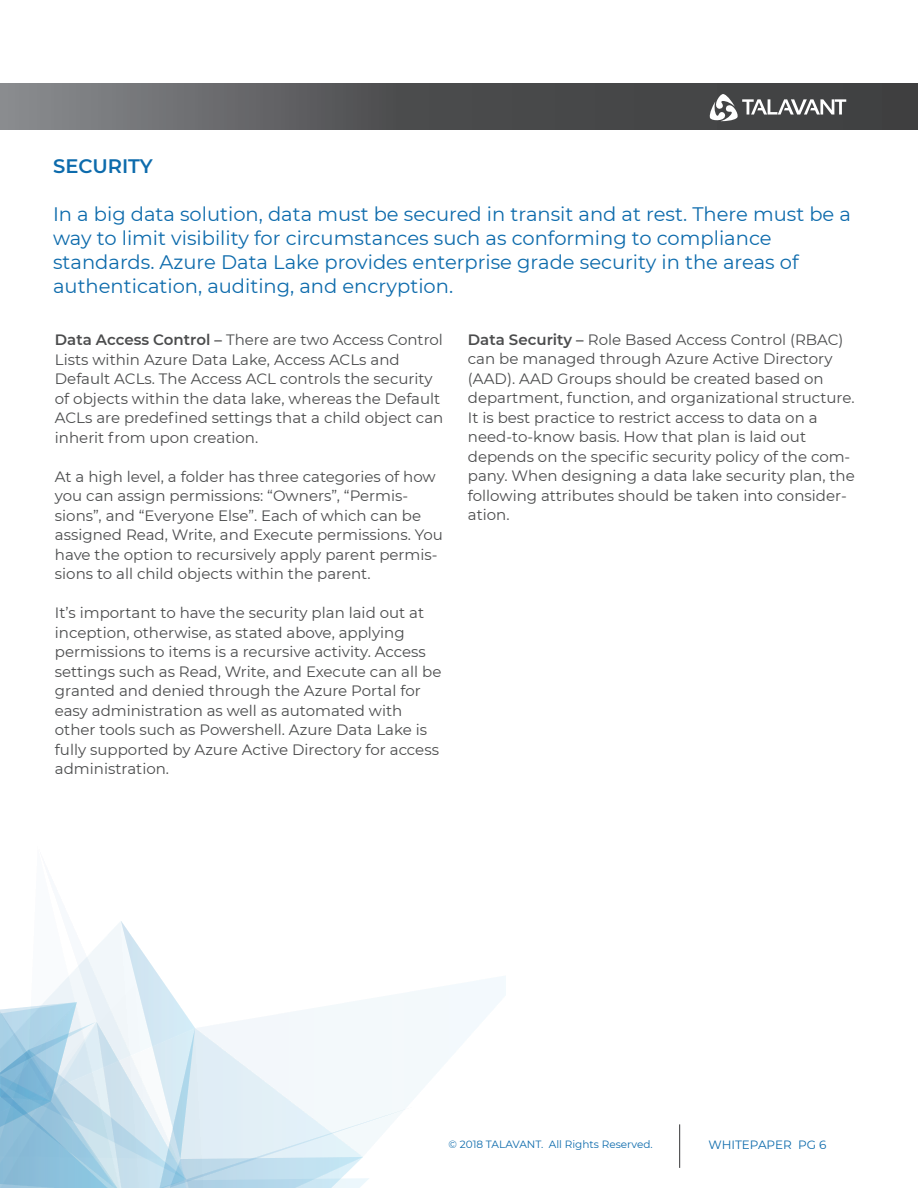
<style>
.page{position:relative;width:918px;height:1188px;background:#fff}
.page>*{position:absolute;margin:0;border:0;box-sizing:border-box;transform-origin:0 0}
.t1{font:19.5px/24px "Montserrat";color:#0d6bac}
.t2{font:600 19.5px "Montserrat";color:#0d6bac}
.t3{font:15px/19.5px "Montserrat";color:#4b4c4d}
.t4{font:12px "Montserrat";color:#0d6bac}
.t5{font:10.5px "Montserrat";color:#0d6bac}
.s1{font-weight:600}
</style>
<div class="page">
<svg style="left:0;top:83px;width:918px;height:47px;background:#58595b"></svg>
<svg style="left:708px;top:94px;width:138px;height:27px"></svg>
<hr style="left:679px;top:1124px;width:1px;height:44px;background:#4b4c4d">
<svg style="left:422px;top:976px;width:84px;height:113px"></svg>
<svg style="left:0;top:921px;width:422px;height:267px"></svg>
<h1 class="t2" style="left:53px;top:153px;width:101px">SECURITY</h1>
<p class="t1" style="left:53px;top:202px;width:799px">In a big data solution, data must be secured in transit and at rest. There must be a way to limit visibility for circumstances such as conforming to compliance standards. Azure Data Lake provides enterprise grade security in the areas of authentication, auditing, and encryption.</p>
<p class="t3" style="left:468px;top:329px;width:388px"><span class="s1">Data Security –</span> Role Based Access Control (RBAC) can be managed through Azure Active Directory (AAD). AAD Groups should be created based on department, function, and organizational structure.<br>It is best practice to restrict access to data on a need-to-know basis. How that plan is laid out depends on the specific security policy of the com&shy;pany. When designing a data lake security plan, the following attributes should be taken into consider&shy;ation.</p>
<p class="t3" style="left:55px;top:329px;width:390px"><span class="s1">Data Access Control –</span> There are two Access Control Lists within Azure Data Lake, Access ACLs and Default ACLs. The Access ACL controls the security of objects within the data lake, whereas the Default ACLs are predefined settings that a child object can inherit from upon creation.</p>
<p class="t3" style="left:55px;top:466px;width:390px">At a high level, a folder has three categories of how you can assign permissions: “Owners”, “Permis&shy;sions”, and “Everyone Else”. Each of which can be assigned Read, Write, and Execute permissions. You have the option to recursively apply parent permis&shy;sions to all child objects within the parent.</p>
<p class="t3" style="left:55px;top:602px;width:388px">It’s important to have the security plan laid out at inception, otherwise, as stated above, applying permissions to items is a recursive activity. Access settings such as Read, Write, and Execute can all be granted and denied through the Azure Portal for easy administration as well as automated with other tools such as Powershell. Azure Data Lake is fully supported by Azure Active Directory for access administration.</p>
<p class="t5" style="left:449px;top:1137px;width:206px">© 2018 TALAVANT. All Rights Reserved.</p>
<p class="t4" style="left:709px;top:1136px;width:119px">WHITEPAPER PG 6</p>
</div>
